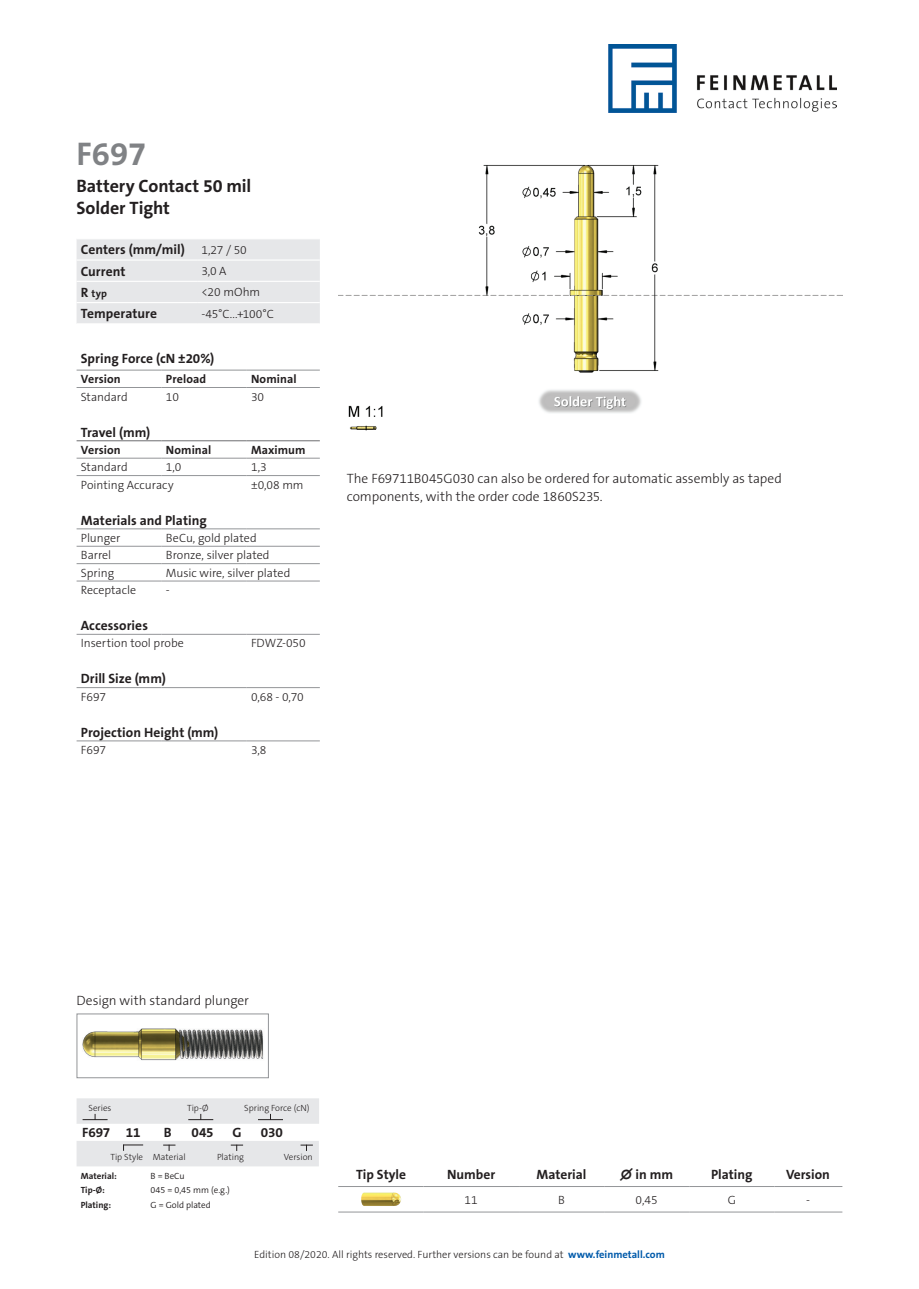
<style>
.page{position:relative;width:919px;height:1289px;background:#fff}
.page>*{position:absolute;margin:0;border:0;box-sizing:border-box;transform-origin:0 0}
.t1{font:700 33px "The Sans Os F";color:#808285}
.t2{font:700 18px/21.6px "The Sans Os F";letter-spacing:-.005em;color:#231f20}
.t3{font:700 13.5px/21.3px "The Sans Os F";color:#231f20}
.t4{font:300 13.5px/18px "The Sans Os F";letter-spacing:-.005em;color:#231f20}
.t5{font:300 12px "The Sans Os F";color:#231f20}
.t6{font:700 12px "The Sans Os F";letter-spacing:.01em;color:#231f20}
.t7{font:300 10.5px "The Sans Os F";color:#231f20}
.t8{font:700 10.5px "The Sans Os F";color:#231f20}
.t9{font:300 9px "The Sans Os F";color:#231f20}
.t10{font:300 9px "The Sans Os F";color:#231f20}
.t11{font:700 9px "The Sans Os F";color:#231f20}
.s1{font-weight:300;font-size:12px}
.s2{font-size:13.5px}
.s3{font-weight:700;color:#015aaa}
</style>
<div class="page">
<img style="left:608px;top:45px;width:227px;height:68px">
<hr style="left:338px;top:1211px;width:85px;height:1px;background:#939598">
<hr style="left:423px;top:1211px;width:96px;height:1px;background:#939598">
<hr style="left:519px;top:1211px;width:85px;height:1px;background:#939598">
<hr style="left:604px;top:1211px;width:85px;height:1px;background:#939598">
<hr style="left:689px;top:1211px;width:85px;height:1px;background:#939598">
<hr style="left:774px;top:1211px;width:68px;height:1px;background:#939598">
<hr style="left:338px;top:1186px;width:85px;height:1px;background:#939598">
<hr style="left:423px;top:1186px;width:96px;height:1px;background:#939598">
<hr style="left:519px;top:1186px;width:85px;height:1px;background:#939598">
<hr style="left:604px;top:1186px;width:85px;height:1px;background:#939598">
<hr style="left:689px;top:1186px;width:85px;height:1px;background:#939598">
<hr style="left:774px;top:1186px;width:68px;height:1px;background:#939598">
<img style="left:361px;top:1192px;width:36px;height:13px">
<hr style="left:77px;top:387px;width:85px;height:1px;background:#939598">
<hr style="left:162px;top:387px;width:85px;height:1px;background:#939598">
<hr style="left:247px;top:387px;width:73px;height:1px;background:#939598">
<hr style="left:77px;top:458px;width:85px;height:1px;background:#939598">
<hr style="left:162px;top:458px;width:85px;height:1px;background:#939598">
<hr style="left:247px;top:458px;width:73px;height:1px;background:#939598">
<hr style="left:77px;top:528px;width:85px;height:1px;background:#939598">
<hr style="left:77px;top:546px;width:85px;height:1px;background:#939598">
<hr style="left:77px;top:475px;width:85px;height:1px;background:#939598">
<hr style="left:162px;top:475px;width:85px;height:1px;background:#939598">
<hr style="left:247px;top:475px;width:73px;height:1px;background:#939598">
<hr style="left:162px;top:528px;width:85px;height:1px;background:#939598">
<hr style="left:247px;top:528px;width:73px;height:1px;background:#939598">
<hr style="left:162px;top:546px;width:85px;height:1px;background:#939598">
<hr style="left:247px;top:546px;width:73px;height:1px;background:#939598">
<hr style="left:77px;top:563px;width:85px;height:1px;background:#939598">
<hr style="left:162px;top:563px;width:85px;height:1px;background:#939598">
<hr style="left:247px;top:563px;width:73px;height:1px;background:#939598">
<hr style="left:77px;top:580px;width:85px;height:1px;background:#939598">
<hr style="left:162px;top:580px;width:85px;height:1px;background:#939598">
<hr style="left:247px;top:580px;width:73px;height:1px;background:#939598">
<hr style="left:77px;top:634px;width:85px;height:1px;background:#939598">
<hr style="left:162px;top:634px;width:85px;height:1px;background:#939598">
<hr style="left:247px;top:634px;width:73px;height:1px;background:#939598">
<hr style="left:77px;top:687px;width:85px;height:1px;background:#939598">
<hr style="left:162px;top:687px;width:85px;height:1px;background:#939598">
<hr style="left:247px;top:687px;width:73px;height:1px;background:#939598">
<hr style="left:77px;top:370px;width:85px;height:1px;background:#939598">
<hr style="left:162px;top:370px;width:85px;height:1px;background:#939598">
<hr style="left:247px;top:370px;width:73px;height:1px;background:#939598">
<hr style="left:77px;top:740px;width:85px;height:1px;background:#939598">
<hr style="left:162px;top:740px;width:85px;height:1px;background:#939598">
<hr style="left:247px;top:740px;width:73px;height:1px;background:#939598">
<hr style="left:77px;top:440px;width:85px;height:1px;background:#6c6d70">
<hr style="left:162px;top:440px;width:85px;height:1px;background:#6c6d70">
<hr style="left:247px;top:440px;width:73px;height:1px;background:#6c6d70">
<img style="left:338px;top:164px;width:504px;height:267px">
<svg style="left:77px;top:1098px;width:242px;height:68px"></svg>
<img style="left:537px;top:387px;width:106px;height:27px">
<div style="left:77px;top:239px;width:243px;height:84px;background:#e6e7e9"></div>
<hr style="left:77px;top:259px;width:120px;height:1px;background:#fff">
<hr style="left:197px;top:259px;width:123px;height:1px;background:#fff">
<hr style="left:77px;top:281px;width:120px;height:1px;background:#fff">
<hr style="left:197px;top:281px;width:123px;height:1px;background:#fff">
<hr style="left:77px;top:302px;width:120px;height:1px;background:#fff">
<hr style="left:197px;top:302px;width:123px;height:1px;background:#fff">
<img style="left:82px;top:1028px;width:182px;height:33px">
<div style="left:77px;top:1013px;width:192px;height:65px;border:1px solid #939598"></div>
<h1 class="t1" style="left:77px;top:132px;width:71px">F697</h1>
<h2 class="t2" style="left:77px;top:175px;width:176px">Battery Contact 50 mil<br>Solder Tight</h2>
<p class="t3" style="left:81px;top:239px;width:167px">Centers (mm/mil) <span class="s1">1,27 / 50<br></span>Current</p>
<p class="t5" style="left:201px;top:263px;width:27px">3,0 A</p>
<p class="t8" style="left:81px;top:287px;width:28px"><span class="s2">R</span> typ</p>
<p class="t5" style="left:201px;top:285px;width:60px">&lt;20 mOhm</p>
<p class="t3" style="left:81px;top:303px;width:78px">Temperature</p>
<p class="t5" style="left:201px;top:306px;width:74px">-45°C...+100°C</p>
<p class="t3" style="left:81px;top:348px;width:135px">Spring Force (cN ±20%)</p>
<p class="t6" style="left:81px;top:371px;width:41px">Version</p>
<p class="t6" style="left:166px;top:371px;width:42px">Preload</p>
<p class="t6" style="left:251px;top:371px;width:47px">Nominal</p>
<p class="t5" style="left:81px;top:389px;width:48px">Standard</p>
<p class="t5" style="left:166px;top:389px;width:14px">10</p>
<p class="t5" style="left:251px;top:389px;width:15px">30</p>
<p class="t3" style="left:81px;top:421px;width:71px">Travel (mm)</p>
<p class="t6" style="left:81px;top:442px;width:41px">Version</p>
<p class="t6" style="left:166px;top:442px;width:47px">Nominal</p>
<p class="t6" style="left:251px;top:442px;width:56px">Maximum</p>
<p class="t5" style="left:81px;top:459px;width:48px">Standard</p>
<p class="t5" style="left:166px;top:459px;width:17px">1,0</p>
<p class="t5" style="left:251px;top:459px;width:17px">1,3</p>
<p class="t5" style="left:81px;top:477px;width:94px">Pointing Accuracy</p>
<p class="t5" style="left:251px;top:477px;width:54px">±0,08 mm</p>
<p class="t3" style="left:81px;top:509px;width:127px">Materials and Plating</p>
<p class="t5" style="left:81px;top:530px;width:41px">Plunger</p>
<p class="t5" style="left:166px;top:530px;width:92px">BeCu, gold plated</p>
<p class="t5" style="left:81px;top:547px;width:32px">Barrel</p>
<p class="t5" style="left:166px;top:547px;width:105px">Bronze, silver plated</p>
<p class="t5" style="left:81px;top:565px;width:35px">Spring</p>
<p class="t5" style="left:166px;top:565px;width:126px">Music wire, silver plated</p>
<p class="t5" style="left:81px;top:582px;width:57px">Receptacle</p>
<p class="t5" style="left:166px;top:582px;width:5px">-</p>
<p class="t3" style="left:81px;top:615px;width:69px">Accessories</p>
<p class="t5" style="left:81px;top:635px;width:105px">Insertion tool probe</p>
<p class="t5" style="left:251px;top:635px;width:56px">FDWZ-050</p>
<p class="t3" style="left:81px;top:668px;width:86px">Drill Size (mm)</p>
<p class="t5" style="left:81px;top:689px;width:27px">F697</p>
<p class="t5" style="left:251px;top:689px;width:54px">0,68 - 0,70</p>
<p class="t3" style="left:81px;top:721px;width:139px">Projection Height (mm)</p>
<p class="t5" style="left:81px;top:742px;width:27px">F697</p>
<p class="t5" style="left:251px;top:742px;width:17px">3,8</p>
<p class="t4" style="left:347px;top:469px;width:436px">The F69711B045G030 can also be ordered for automatic assembly as taped components, with the order code 1860S235.</p>
<p class="t4" style="left:77px;top:991px;width:174px">Design with standard plunger</p>
<p class="t9" style="left:88px;top:1102px;width:24px">Series</p>
<p class="t9" style="left:187px;top:1102px;width:23px">Tip-Ø</p>
<p class="t9" style="left:244px;top:1102px;width:67px">Spring Force (cN)</p>
<p class="t3" style="left:82px;top:1121px;width:60px">F697 11</p>
<p class="t3" style="left:164px;top:1121px;width:9px">B</p>
<p class="t3" style="left:191px;top:1121px;width:24px">045</p>
<p class="t3" style="left:232px;top:1121px;width:11px">G</p>
<p class="t3" style="left:261px;top:1121px;width:23px">030</p>
<p class="t9" style="left:110px;top:1151px;width:77px">Tip Style Material</p>
<p class="t9" style="left:217px;top:1151px;width:29px">Plating</p>
<p class="t9" style="left:284px;top:1151px;width:30px">Version</p>
<p class="t11" style="left:81px;top:1169px;width:37px">Material:</p>
<p class="t10" style="left:151px;top:1169px;width:36px">B = BeCu</p>
<p class="t11" style="left:81px;top:1184px;width:26px">Tip-Ø:</p>
<p class="t10" style="left:151px;top:1184px;width:81px">045 = 0,45 mm (e.g.)</p>
<p class="t11" style="left:81px;top:1199px;width:32px">Plating:</p>
<p class="t10" style="left:151px;top:1199px;width:62px">G = Gold plated</p>
<p class="t3" style="left:356px;top:1163px;width:51px">Tip Style</p>
<p class="t3" style="left:447px;top:1163px;width:50px">Number</p>
<p class="t3" style="left:536px;top:1163px;width:51px">Material</p>
<p class="t3" style="left:620px;top:1163px;width:54px">∅ in mm</p>
<p class="t3" style="left:711px;top:1163px;width:43px">Plating</p>
<p class="t3" style="left:786px;top:1163px;width:45px">Version</p>
<p class="t5" style="left:464px;top:1191px;width:15px">11</p>
<p class="t5" style="left:558px;top:1191px;width:8px">B</p>
<p class="t5" style="left:635px;top:1191px;width:24px">0,45</p>
<p class="t5" style="left:727px;top:1191px;width:10px">G</p>
<p class="t7" style="left:254px;top:1248px;width:412px">Edition 08/2020. All rights reserved. Further versions can be found at <span class="s3">www.feinmetall.com</span></p>
</div>
